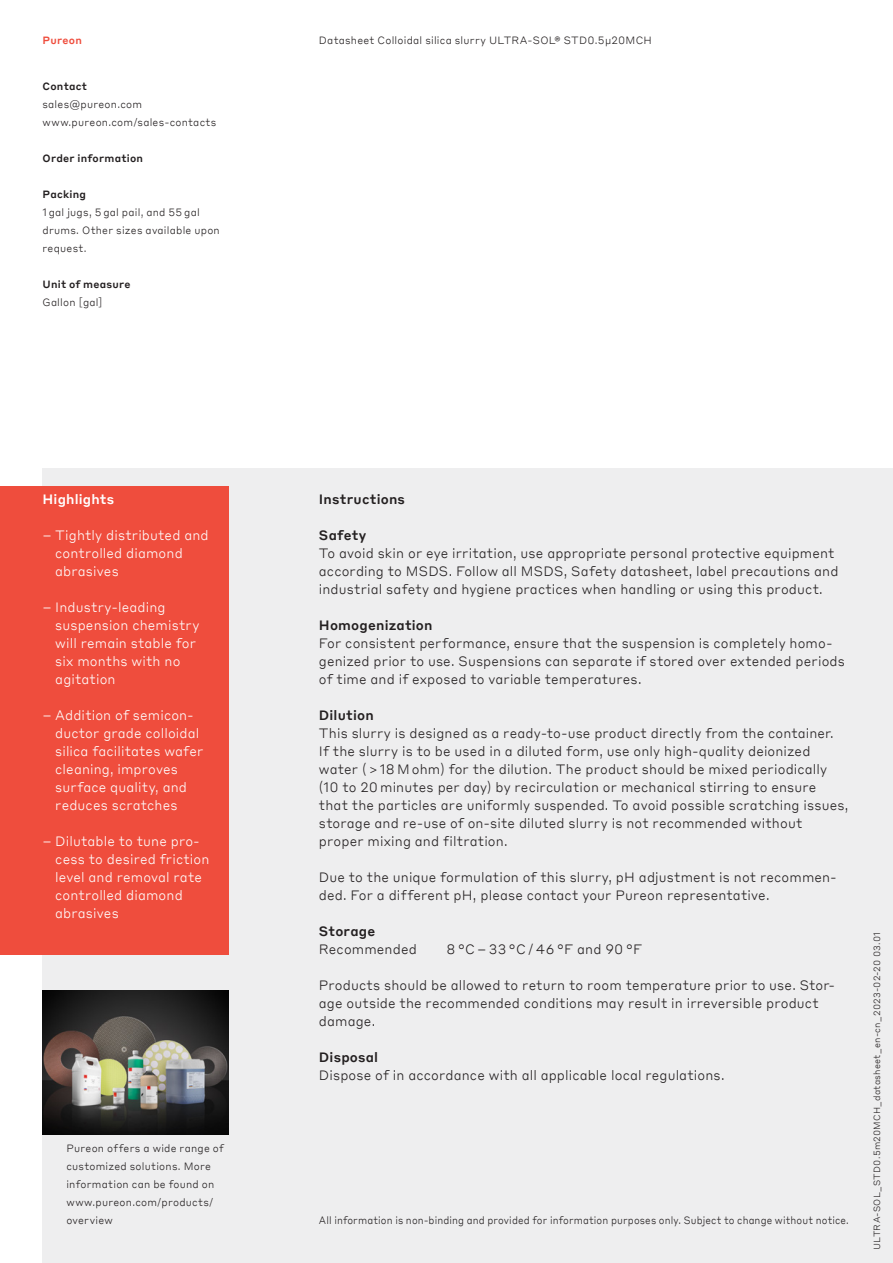
<style>
.page{position:relative;width:893px;height:1263px;background:#fff}
.page>*{position:absolute;margin:0;border:0;box-sizing:border-box;transform-origin:0 0}
._9_12_Text{font:300 13.5px/18px "Styrene BTT";letter-spacing:.01em;color:#231f20}
.t1{font:300 13.5px/18px "Styrene BTT";letter-spacing:.01em;color:#fff}
._9_12_Titel{font:500 13.5px "Styrene BTT";letter-spacing:.015em;color:#231f20}
._9_12_Titel-2{font:500 13.5px "Styrene BTT";letter-spacing:.01em;color:#fff}
._7_8_4_Text{font:300 10.5px/18px "Styrene BTT";letter-spacing:.02em;color:#231f20}
._7_8_4_Text-2{font:300 10.5px "Styrene BTT";letter-spacing:.02em;color:#231f20;scale:.95 1}
._7_10_Text{font:300 10.5px/18px "Styrene BTT";letter-spacing:.02em;color:#231f20}
._7_10_Titel{font:500 10.5px "Styrene BTT";letter-spacing:.02em;color:#231f20}
.t2{font:500 10.5px "Styrene BTT";letter-spacing:.02em;color:#ef4d3d}
.t3{font:300 9px "Styrene BTT";letter-spacing:.03em;color:#231f20}
</style>
<div class="page">
<div style="left:43px;top:468px;width:850px;height:795px;background:#eeeeef"></div>
<div style="left:0;top:486px;width:229px;height:468px;background:#ef4d3d"></div>
<img style="left:43px;top:990px;width:186px;height:144px">
<p class="t2" style="left:43px;top:31px;width:41px">Pureon</p>
<p class="_7_10_Titel" style="left:43px;top:77px;width:46px">Contact</p>
<p class="_7_8_4_Text" style="left:43px;top:94px;width:175px">sales@pureon.com www.pureon.com/sales-contacts</p>
<p class="_7_10_Titel" style="left:43px;top:149px;width:102px">Order information</p>
<p class="_7_10_Titel" style="left:43px;top:185px;width:45px">Packing</p>
<p class="_7_10_Text" style="left:43px;top:202px;width:179px">1 gal jugs, 5 gal pail, and 55 gal drums. Other sizes available upon request.</p>
<p class="_7_10_Titel" style="left:43px;top:275px;width:90px">Unit of measure</p>
<p class="_7_10_Text" style="left:43px;top:292px;width:61px">Gallon [gal]</p>
<p class="_9_12_Titel-2" style="left:43px;top:488px;width:73px">Highlights</p>
<p class="t1" style="left:55px;top:525px;width:155px;text-indent:-13px">– Tightly distributed and controlled diamond abrasives</p>
<p class="t1" style="left:55px;top:597px;width:146px;text-indent:-13px">– Industry-leading suspension chemistry will remain stable for six months with no agitation</p>
<p class="t1" style="left:55px;top:705px;width:150px;text-indent:-13px">– Addition of semicon&shy;ductor grade colloidal silica facilitates wafer cleaning, improves surface quality, and reduces scratches</p>
<p class="t1" style="left:55px;top:831px;width:156px;text-indent:-13px">– Dilutable to tune pro&shy;cess to desired friction level and removal rate controlled diamond abrasives</p>
<p class="_7_8_4_Text" style="left:66px;top:1138px;width:159px">Pureon offers a wide range of customized solutions. More information can be found on www.pureon.com/products/ overview</p>
<p class="_7_8_4_Text" style="left:319px;top:31px;width:335px">Datasheet Colloidal silica slurry ULTRA-SOL® STD0.5µ20MCH</p>
<p class="_9_12_Titel" style="left:319px;top:488px;width:88px">Instructions</p>
<p class="_9_12_Titel" style="left:319px;top:524px;width:49px">Safety</p>
<p class="_9_12_Text" style="left:319px;top:543px;width:521px">To avoid skin or eye irritation, use appropriate personal protective equipment according to MSDS. Follow all MSDS, Safety datasheet, label precautions and industrial safety and hygiene practices when handling or using this product.</p>
<p class="_9_12_Titel" style="left:319px;top:614px;width:115px">Homogenization</p>
<p class="_9_12_Text" style="left:319px;top:633px;width:528px">For consistent performance, ensure that the suspension is completely homo&shy;genized prior to use. Suspensions can separate if stored over extended periods of time and if exposed to variable temperatures.</p>
<p class="_9_12_Titel" style="left:319px;top:704px;width:56px">Dilution</p>
<p class="_9_12_Text" style="left:319px;top:723px;width:531px">This slurry is designed as a ready-to-use product directly from the container.<br>If the slurry is to be used in a diluted form, use only high-quality deionized water ( &gt; 18 M ohm) for the dilution. The product should be mixed periodically (10 to 20 minutes per day) by recirculation or mechanical stirring to ensure that the particles are uniformly suspended. To avoid possible scratching issues, storage and re-use of on-site diluted slurry is not recommended without proper mixing and filtration.</p>
<p class="_9_12_Text" style="left:319px;top:867px;width:517px">Due to the unique formulation of this slurry, pH adjustment is not recommen&shy;ded. For a different pH, please contact your Pureon representative.</p>
<p class="_9_12_Titel" style="left:319px;top:920px;width:58px">Storage</p>
<p class="_9_12_Text" style="left:319px;top:939px;width:99px">Recommended</p>
<p class="_9_12_Text" style="left:446px;top:939px;width:197px">8 °C – 33 °C / 46 °F and 90 °F</p>
<p class="_9_12_Text" style="left:319px;top:975px;width:518px">Products should be allowed to return to room temperature prior to use. Stor&shy;age outside the recommended conditions may result in irreversible product damage.</p>
<p class="_9_12_Titel" style="left:319px;top:1046px;width:61px">Disposal</p>
<p class="_9_12_Text" style="left:319px;top:1065px;width:407px">Dispose of in accordance with all applicable local regulations.</p>
<p class="_7_8_4_Text-2" style="left:319px;top:1212px;width:559px">All information is non-binding and provided for information purposes only. Subject to change without notice.</p>
<p class="t3" style="left:869px;top:1250px;width:320px;rotate:-90deg">ULTRA-SOL_STD0.5m20MCH_datasheet_en-cn_2023-02-20 03.01</p>
</div>
